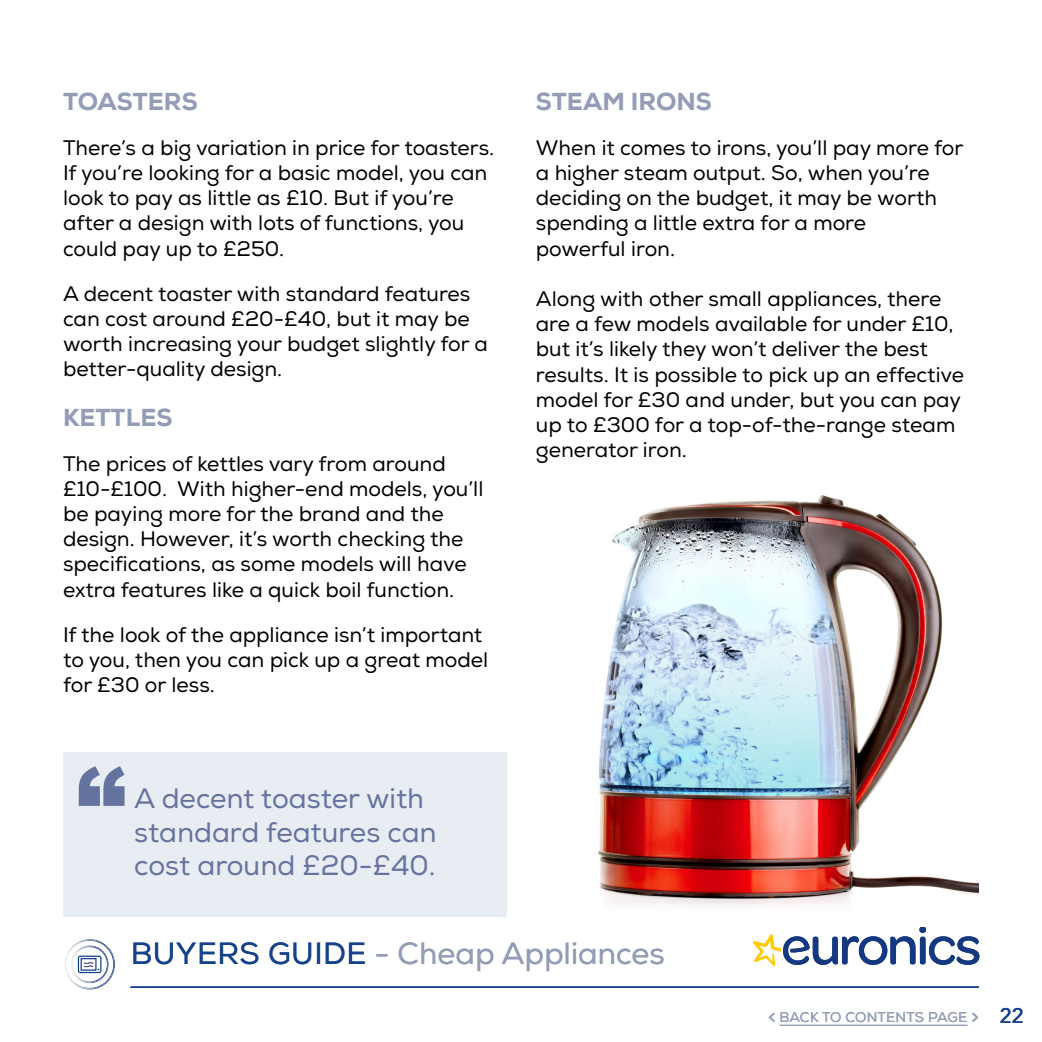
<style>
.page{position:relative;width:1042px;height:1042px;background:#fff}
.page>*{position:absolute;margin:0;border:0;box-sizing:border-box;transform-origin:0 0}
.t1{font:900 99.58px "Arial";color:#64739f}
.t2{font:30.62px "Euronics";color:#949db8}
.t3{font:28px/33.6px "Euronics";color:#64739f}
.t4{font:800 24.5px "Euronics";color:#949db8}
.t5{font:21px/25.2px "Euronics";color:#000}
.t6{font:14px "Euronics";letter-spacing:.015em;color:#949db8}
.s1{color:#15428a}
.s2{font-size:21px}
.s3{font-family:"Avenir";font-weight:500;font-size:21px;color:#15428a}
</style>
<div class="page">
<svg style="left:753px;top:928px;width:226px;height:38px"></svg>
<hr style="left:130px;top:986px;width:849px;height:2px;background:#15428a">
<hr style="left:779px;top:1025px;width:188px;height:1px;background:#949db8">
<div style="left:63px;top:752px;width:443px;height:164px;background:#e8ecf3"></div>
<img style="left:598px;top:494px;width:381px;height:411px">
<img style="left:82px;top:939px;width:33px;height:50px">
<img style="left:65px;top:940px;width:49px;height:48px">
<img style="left:71px;top:945px;width:37px;height:38px">
<img style="left:72px;top:946px;width:36px;height:36px">
<svg style="left:78px;top:955px;width:23px;height:18px"></svg>
<p class="t4" style="left:63px;top:86px;width:136px">TOASTERS</p>
<p class="t5" style="left:63px;top:135px;width:433px">There’s a big variation in price for toasters.<br>If you’re looking for a basic model, you can look to pay as little as £10. But if you’re after a design with lots of functions, you could pay up to £250.</p>
<p class="t5" style="left:63px;top:281px;width:426px">A decent toaster with standard features can cost around £20-£40, but it may be worth increasing your budget slightly for a better-quality design.</p>
<p class="t4" style="left:63px;top:401px;width:111px">KETTLES</p>
<p class="t5" style="left:63px;top:451px;width:422px">The prices of kettles vary from around £10-£100. With higher-end models, you’ll be paying more for the brand and the design. However, it’s worth checking the specifications, as some models will have extra features like a quick boil function.</p>
<p class="t5" style="left:63px;top:622px;width:427px">If the look of the appliance isn’t important to you, then you can pick up a great model for £30 or less.</p>
<h1 class="t1" style="left:76px;top:731px;width:51px">“</h1>
<h3 class="t3" style="left:134px;top:782px;width:304px">A decent toaster with standard features can cost around £20-£40.</h3>
<p class="t4" style="left:536px;top:86px;width:177px">STEAM IRONS</p>
<p class="t5" style="left:536px;top:135px;width:429px">When it comes to irons, you’ll pay more for a higher steam output. So, when you’re deciding on the budget, it may be worth spending a little extra for a more<br>powerful iron.</p>
<p class="t5" style="left:536px;top:287px;width:430px">Along with other small appliances, there are a few models available for under £10, but it’s likely they won’t deliver the best results. It is possible to pick up an effective model for £30 and under, but you can pay up to £300 for a top-of-the-range steam generator iron.</p>
<h2 class="t2" style="left:131px;top:935px;width:535px"><span class="s1">BUYERS GUIDE</span> - Cheap Appliances</h2>
<p class="t6" style="left:768px;top:1008px;width:257px"><span class="s2">&lt;</span> BACK TO CONTENTS PAGE <span class="s2">&gt;</span> <span class="s3">22</span></p>
</div>
